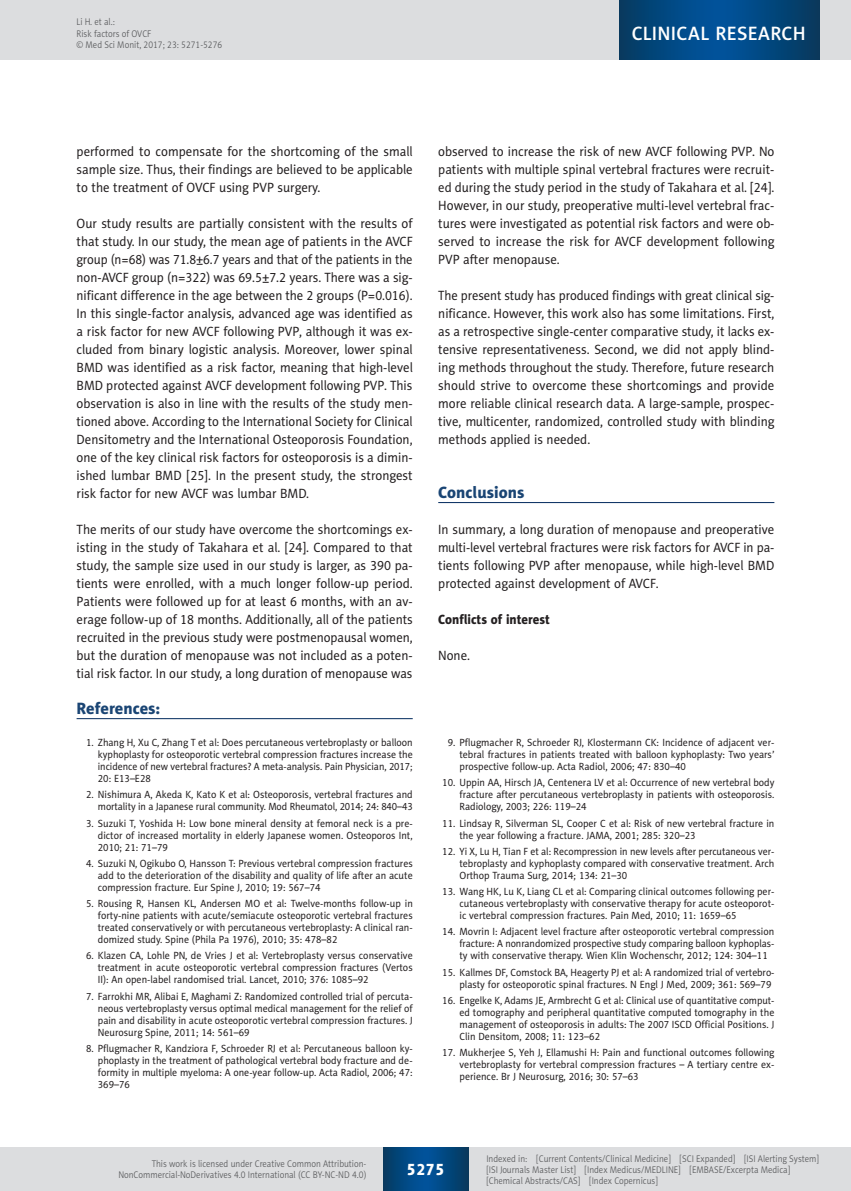
<style>
.page{position:relative;width:851px;height:1191px;background:#fff}
.page>*{position:absolute;margin:0;border:0;box-sizing:border-box;transform-origin:0 0}
.t1{font:19.5px "Naomi Sans EFN Medium";letter-spacing:.015em;color:#fff}
.MSM_Headline_1{font:16.5px "Naomi Sans EFN Heavy";color:#1a4574}
.MSM_Referencje_Tytul{font:16.5px "Naomi Sans EFN Heavy";color:#1a4574}
.t2{font:16.5px "Naomi Sans EFN Heavy";color:#fff}
.MSM_Body{font:13.5px/18px "Naomi Sans EFN";color:#231f20;text-align:justify;scale:.95 1}
.MSM_Body-2{font:13.5px/18px "Naomi Sans EFN";color:#231f20;text-align:justify;scale:.93 1}
.MSM_Headline_2{font:13.5px "Naomi Sans EFN Heavy";color:#231f20;scale:.95 1}
.MSM_Referencje_punkt{font:10.5px/12px "Naomi Sans EFN";color:#231f20;text-align:justify;scale:.95 1}
.MSM_Referencje_punkt-2{font:10.5px/12px "Naomi Sans EFN";color:#231f20;text-align:justify;scale:.94 1}
.t3{font:9.75px/11.2px "Naomi Sans EFN Light";color:#57585a;scale:.9 1}
</style>
<div class="page">
<hr style="left:438px;top:502px;width:336px;height:1px;background:#00295c">
<hr style="left:77px;top:718px;width:335px;height:1px;background:#00295c">
<div style="left:0;top:1148px;width:850px;height:43px;background:#dcdddf"></div>
<svg style="left:383px;top:1147px;width:85px;height:43px;background:#02477e"></svg>
<div style="left:0;top:0;width:850px;height:60px;background:#dcdddf"></div>
<svg style="left:619px;top:0;width:200px;height:60px;background:#02477e"></svg>
<p class="t3" style="left:77px;top:16px;width:163px">Li H. et al.:<br>Risk factors of OVCF<br>© Med Sci Monit, 2017; 23: 5271-5276</p>
<h1 class="t1" style="left:631px;top:22px;width:175px">CLINICAL RESEARCH</h1>
<p class="MSM_Body" style="left:77px;top:142px;width:355px">performed to compensate for the shortcoming of the small sample size. Thus, their findings are believed to be applicable to the treatment of OVCF using PVP surgery.</p>
<p class="MSM_Body" style="left:77px;top:214px;width:355px">Our study results are partially consistent with the results of that study. In our study, the mean age of patients in the AVCF group (n=68) was 71.8±6.7 years and that of the patients in the non-AVCF group (n=322) was 69.5±7.2 years. There was a sig&shy;nificant difference in the age between the 2 groups (P=0.016).<br>In this single-factor analysis, advanced age was identified as a risk factor for new AVCF following PVP, although it was ex&shy;cluded from binary logistic analysis. Moreover, lower spinal BMD was identified as a risk factor, meaning that high-level BMD protected against AVCF development following PVP. This observation is also in line with the results of the study men&shy;tioned above. According to the International Society for Clinical Densitometry and the International Osteoporosis Foundation, one of the key clinical risk factors for osteoporosis is a dimin&shy;ished lumbar BMD [25]. In the present study, the strongest risk factor for new AVCF was lumbar BMD.</p>
<p class="MSM_Body" style="left:77px;top:520px;width:355px">The merits of our study have overcome the shortcomings ex&shy;isting in the study of Takahara et al. [24]. Compared to that study, the sample size used in our study is larger, as 390 pa&shy;tients were enrolled, with a much longer follow-up period.<br>Patients were followed up for at least 6 months, with an av&shy;erage follow-up of 18 months. Additionally, all of the patients recruited in the previous study were postmenopausal women, but the duration of menopause was not included as a poten&shy;tial risk factor. In our study, a long duration of menopause was</p>
<p class="MSM_Referencje_Tytul" style="left:77px;top:698px;width:85px">References:</p>
<p class="MSM_Referencje_punkt" style="left:98px;top:736px;width:333px;text-indent:-12px">1. Zhang H, Xu C, Zhang T et al: Does percutaneous vertebroplasty or balloon kyphoplasty for osteoporotic vertebral compression fractures increase the incidence of new vertebral fractures? A meta-analysis. Pain Physician, 2017; 20: E13–E28</p>
<p class="MSM_Referencje_punkt" style="left:86px;top:789px;width:345px;text-align:right">2. Nishimura A, Akeda K, Kato K et al: Osteoporosis, vertebral fractures and mortality in a Japanese rural community. Mod Rheumatol, 2014; 24: 840–43</p>
<p class="MSM_Referencje_punkt" style="left:98px;top:817px;width:333px;text-indent:-12px">3. Suzuki T, Yoshida H: Low bone mineral density at femoral neck is a pre&shy;dictor of increased mortality in elderly Japanese women. Osteoporos Int, 2010; 21: 71–79</p>
<p class="MSM_Referencje_punkt" style="left:98px;top:857px;width:333px;text-indent:-12px">4. Suzuki N, Ogikubo O, Hansson T: Previous vertebral compression fractures add to the deterioration of the disability and quality of life after an acute compression fracture. Eur Spine J, 2010; 19: 567–74</p>
<p class="MSM_Referencje_punkt" style="left:98px;top:897px;width:333px;text-indent:-12px">5. Rousing R, Hansen KL, Andersen MO et al: Twelve-months follow-up in forty-nine patients with acute/semiacute osteoporotic vertebral fractures treated conservatively or with percutaneous vertebroplasty: A clinical ran&shy;domized study. Spine (Phila Pa 1976), 2010; 35: 478–82</p>
<p class="MSM_Referencje_punkt" style="left:98px;top:950px;width:333px;text-indent:-12px">6. Klazen CA, Lohle PN, de Vries J et al: Vertebroplasty versus conservative treatment in acute osteoporotic vertebral compression fractures (Vertos II): An open-label randomised trial. Lancet, 2010; 376: 1085–92</p>
<p class="MSM_Referencje_punkt" style="left:98px;top:990px;width:333px;text-indent:-12px">7. Farrokhi MR, Alibai E, Maghami Z: Randomized controlled trial of percuta&shy;neous vertebroplasty versus optimal medical management for the relief of pain and disability in acute osteoporotic vertebral compression fractures. J Neurosurg Spine, 2011; 14: 561–69</p>
<p class="MSM_Referencje_punkt" style="left:98px;top:1042px;width:333px;text-indent:-12px">8. Pflugmacher R, Kandziora F, Schroeder RJ et al: Percutaneous balloon ky&shy;phoplasty in the treatment of pathological vertebral body fracture and de&shy;formity in multiple myeloma: A one-year follow-up. Acta Radiol, 2006; 47:<br>369–76</p>
<p class="MSM_Body" style="left:438px;top:142px;width:355px">observed to increase the risk of new AVCF following PVP. No patients with multiple spinal vertebral fractures were recruit&shy;ed during the study period in the study of Takahara et al. [24].<br>However, in our study, preoperative multi-level vertebral frac&shy;tures were investigated as potential risk factors and were ob&shy;served to increase the risk for AVCF development following PVP after menopause.</p>
<p class="MSM_Body-2" style="left:438px;top:286px;width:363px">The present study has produced findings with great clinical sig&shy;nificance. However, this work also has some limitations. First, as a retrospective single-center comparative study, it lacks ex&shy;tensive representativeness. Second, we did not apply blind&shy;ing methods throughout the study. Therefore, future research should strive to overcome these shortcomings and provide more reliable clinical research data. A large-sample, prospec&shy;tive, multicenter, randomized, controlled study with blinding methods applied is needed.</p>
<p class="MSM_Headline_1" style="left:438px;top:482px;width:88px">Conclusions</p>
<p class="MSM_Body" style="left:438px;top:520px;width:355px">In summary, a long duration of menopause and preoperative multi-level vertebral fractures were risk factors for AVCF in pa&shy;tients following PVP after menopause, while high-level BMD protected against development of AVCF.</p>
<p class="MSM_Headline_2" style="left:438px;top:611px;width:119px">Conflicts of interest</p>
<p class="MSM_Body" style="left:438px;top:646px;width:35px">None.</p>
<p class="MSM_Referencje_punkt" style="left:459px;top:736px;width:333px;text-indent:-12px">9. Pflugmacher R, Schroeder RJ, Klostermann CK: Incidence of adjacent ver&shy;tebral fractures in patients treated with balloon kyphoplasty: Two years’ prospective follow-up. Acta Radiol, 2006; 47: 830–40</p>
<p class="MSM_Referencje_punkt" style="left:459px;top:777px;width:333px;text-indent:-17px">10. Uppin AA, Hirsch JA, Centenera LV et al: Occurrence of new vertebral body fracture after percutaneous vertebroplasty in patients with osteoporosis.<br>Radiology, 2003; 226: 119–24</p>
<p class="MSM_Referencje_punkt" style="left:459px;top:817px;width:333px;text-indent:-17px">11. Lindsay R, Silverman SL, Cooper C et al: Risk of new vertebral fracture in the year following a fracture. JAMA, 2001; 285: 320–23</p>
<p class="MSM_Referencje_punkt-2" style="left:459px;top:845px;width:336px;text-indent:-17px">12. Yi X, Lu H, Tian F et al: Recompression in new levels after percutaneous ver&shy;tebroplasty and kyphoplasty compared with conservative treatment. Arch Orthop Trauma Surg, 2014; 134: 21–30</p>
<p class="MSM_Referencje_punkt" style="left:459px;top:885px;width:333px;text-indent:-17px">13. Wang HK, Lu K, Liang CL et al: Comparing clinical outcomes following per&shy;cutaneous vertebroplasty with conservative therapy for acute osteoporot&shy;ic vertebral compression fractures. Pain Med, 2010; 11: 1659–65</p>
<p class="MSM_Referencje_punkt" style="left:459px;top:926px;width:333px;text-indent:-17px">14. Movrin I: Adjacent level fracture after osteoporotic vertebral compression fracture: A nonrandomized prospective study comparing balloon kyphoplas&shy;ty with conservative therapy. Wien Klin Wochenschr, 2012; 124: 304–11</p>
<p class="MSM_Referencje_punkt-2" style="left:442px;top:966px;width:355px;text-align:right">15. Kallmes DF, Comstock BA, Heagerty PJ et al: A randomized trial of vertebro&shy;plasty for osteoporotic spinal fractures. N Engl J Med, 2009; 361: 569–79</p>
<p class="MSM_Referencje_punkt-2" style="left:459px;top:994px;width:336px;text-indent:-17px">16. Engelke K, Adams JE, Armbrecht G et al: Clinical use of quantitative comput&shy;ed tomography and peripheral quantitative computed tomography in the management of osteoporosis in adults: The 2007 ISCD Official Positions. J Clin Densitom, 2008; 11: 123–62</p>
<p class="MSM_Referencje_punkt" style="left:459px;top:1046px;width:333px;text-indent:-17px">17. Mukherjee S, Yeh J, Ellamushi H: Pain and functional outcomes following vertebroplasty for vertebral compression fractures – A tertiary centre ex&shy;perience. Br J Neurosurg, 2016; 30: 57–63</p>
<p class="t3" style="left:118px;top:1158px;width:277px;text-align:right">This work is licensed under Creative Common Attribution-<br>NonCommercial-NoDerivatives 4.0 International (CC BY-NC-ND 4.0)</p>
<h2 class="t2" style="left:406px;top:1159px;width:40px">5275</h2>
<p class="t3" style="left:486px;top:1152px;width:371px">Indexed in: [Current Contents/Clinical Medicine] [SCI Expanded] [ISI Alerting System] [ISI Journals Master List] [Index Medicus/MEDLINE] [EMBASE/Excerpta Medica] [Chemical Abstracts/CAS] [Index Copernicus]</p>
</div>
